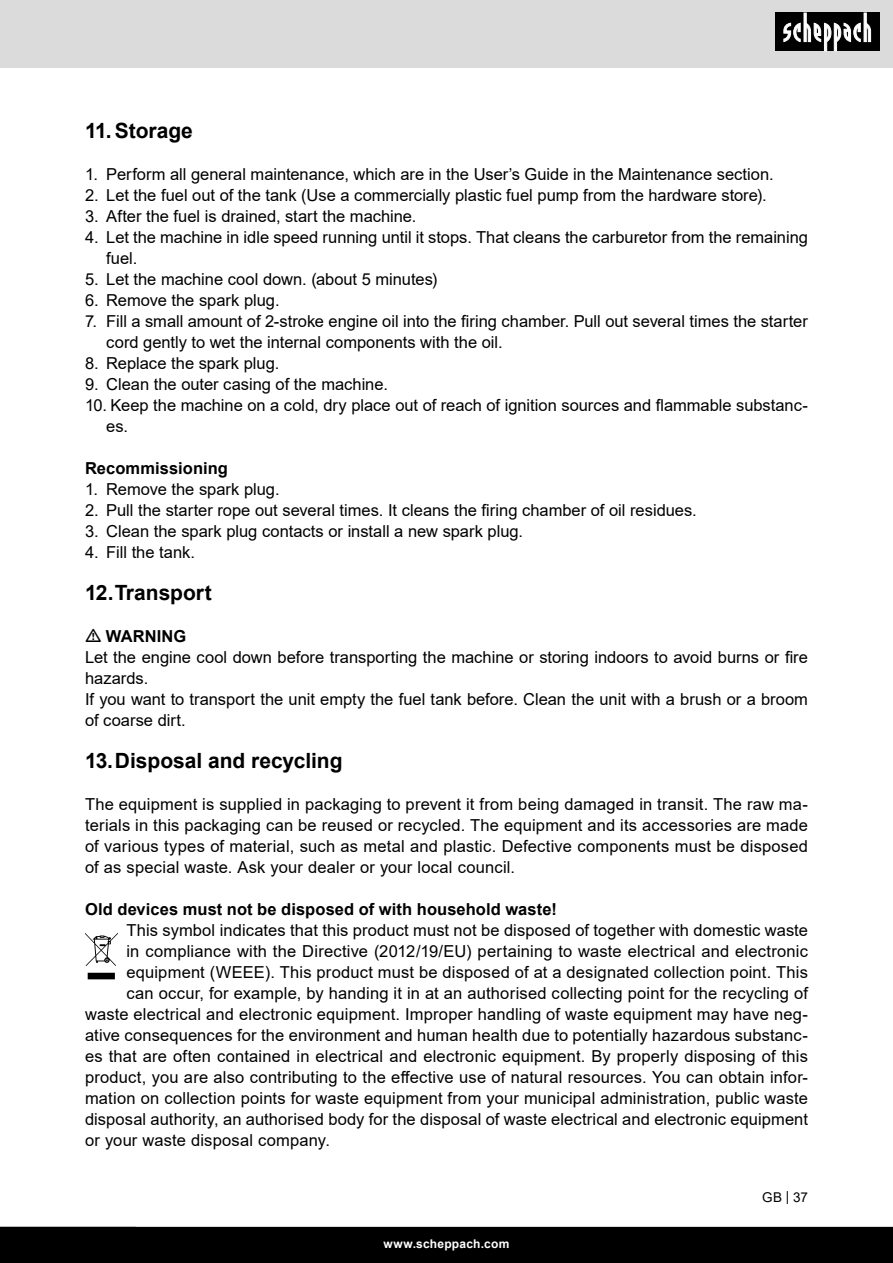
<style>
.page{position:relative;width:893px;height:1263px;background:#fff}
.page>*{position:absolute;margin:0;border:0;box-sizing:border-box;transform-origin:0 0}
.t1{font:700 21px "Arial";color:#000}
.t2{font:16.5px/21px "Arial";letter-spacing:.005em;color:#000}
.t3{font:700 16.5px "Arial";letter-spacing:.005em;color:#000}
.t4{font:13.5px "Arial";color:#000}
.t5{font:700 12px "Arial";letter-spacing:.02em;color:#fff}
</style>
<div class="page">
<div style="left:0;top:0;width:893px;height:67px;background:#dbdbdb"></div>
<div style="left:0;top:1227px;width:893px;height:36px;background:#000"></div>
<div style="left:775px;top:13px;width:105px;height:38px;background:#000"></div>
<svg style="left:783px;top:13px;width:88px;height:38px"></svg>
<svg style="left:85px;top:933px;width:33px;height:46px"></svg>
<p class="t1" style="left:85px;top:116px;width:109px">11.Storage</p>
<p class="t2" style="left:85px;top:164px;width:690px">1. Perform all general maintenance, which are in the User’s Guide in the Maintenance section.</p>
<p class="t2" style="left:85px;top:185px;width:683px">2. Let the fuel out of the tank (Use a commercially plastic fuel pump from the hardware store).</p>
<p class="t2" style="left:85px;top:206px;width:333px">3. After the fuel is drained, start the machine.</p>
<p class="t2" style="left:106px;top:227px;width:703px;text-indent:-21px">4. Let the machine in idle speed running until it stops. That cleans the carburetor from the remaining fuel.</p>
<p class="t2" style="left:85px;top:269px;width:354px">5. Let the machine cool down. (about 5 minutes)</p>
<p class="t2" style="left:85px;top:290px;width:196px">6. Remove the spark plug.</p>
<p class="t2" style="left:106px;top:311px;width:703px;text-indent:-21px">7. Fill a small amount of 2-stroke engine oil into the firing chamber. Pull out several times the starter cord gently to wet the internal components with the oil.</p>
<p class="t2" style="left:85px;top:353px;width:196px">8. Replace the spark plug.</p>
<p class="t2" style="left:85px;top:374px;width:304px">9. Clean the outer casing of the machine.</p>
<p class="t2" style="left:106px;top:395px;width:703px;text-indent:-21px">10. Keep the machine on a cold, dry place out of reach of ignition sources and flammable substanc&shy;es.</p>
<p class="t3" style="left:85px;top:457px;width:144px">Recommissioning</p>
<p class="t2" style="left:85px;top:479px;width:196px">1. Remove the spark plug.</p>
<p class="t2" style="left:85px;top:500px;width:613px">2. Pull the starter rope out several times. It cleans the firing chamber of oil residues.</p>
<p class="t2" style="left:85px;top:521px;width:440px">3. Clean the spark plug contacts or install a new spark plug.</p>
<p class="t2" style="left:85px;top:542px;width:111px">4. Fill the tank.</p>
<p class="t1" style="left:85px;top:578px;width:128px">12.Transport</p>
<p class="t3" style="left:106px;top:625px;width:82px">WARNING</p>
<p class="t2" style="left:85px;top:647px;width:724px">Let the engine cool down before transporting the machine or storing indoors to avoid burns or fire hazards.</p>
<p class="t2" style="left:85px;top:689px;width:724px">If you want to transport the unit empty the fuel tank before. Clean the unit with a brush or a broom of coarse dirt.</p>
<p class="t1" style="left:85px;top:746px;width:259px">13.Disposal and recycling</p>
<p class="t2" style="left:85px;top:794px;width:724px;text-align:justify">The equipment is supplied in packaging to prevent it from being damaged in transit. The raw ma&shy;terials in this packaging can be reused or recycled. The equipment and its accessories are made of various types of material, such as metal and plastic. Defective components must be disposed of as special waste. Ask your dealer or your local council.</p>
<p class="t3" style="left:85px;top:898px;width:473px">Old devices must not be disposed of with household waste!</p>
<p class="t2" style="left:127px;top:920px;width:683px">This symbol indicates that this product must not be disposed of together with domestic waste</p>
<p class="t2" style="left:126px;top:941px;width:683px">in compliance with the Directive (2012/19/EU) pertaining to waste electrical and electronic</p>
<p class="t2" style="left:126px;top:962px;width:683px">equipment (WEEE). This product must be disposed of at a designated collection point. This</p>
<p class="t2" style="left:126px;top:983px;width:683px">can occur, for example, by handing it in at an authorised collecting point for the recycling of</p>
<p class="t2" style="left:85px;top:1004px;width:724px">waste electrical and electronic equipment. Improper handling of waste equipment may have neg-</p>
<p class="t2" style="left:85px;top:1025px;width:724px">ative consequences for the environment and human health due to potentially hazardous substanc-</p>
<p class="t2" style="left:85px;top:1046px;width:724px">es that are often contained in electrical and electronic equipment. By properly disposing of this</p>
<p class="t2" style="left:85px;top:1067px;width:724px">product, you are also contributing to the effective use of natural resources. You can obtain infor-</p>
<p class="t2" style="left:85px;top:1088px;width:724px">mation on collection points for waste equipment from your municipal administration, public waste</p>
<p class="t2" style="left:85px;top:1109px;width:724px">disposal authority, an authorised body for the disposal of waste electrical and electronic equipment</p>
<p class="t2" style="left:85px;top:1130px;width:246px">or your waste disposal company.</p>
<p class="t5" style="left:384px;top:1235px;width:127px">www.scheppach.com</p>
<p class="t4" style="left:762px;top:1188px;width:47px">GB | 37</p>
</div>
